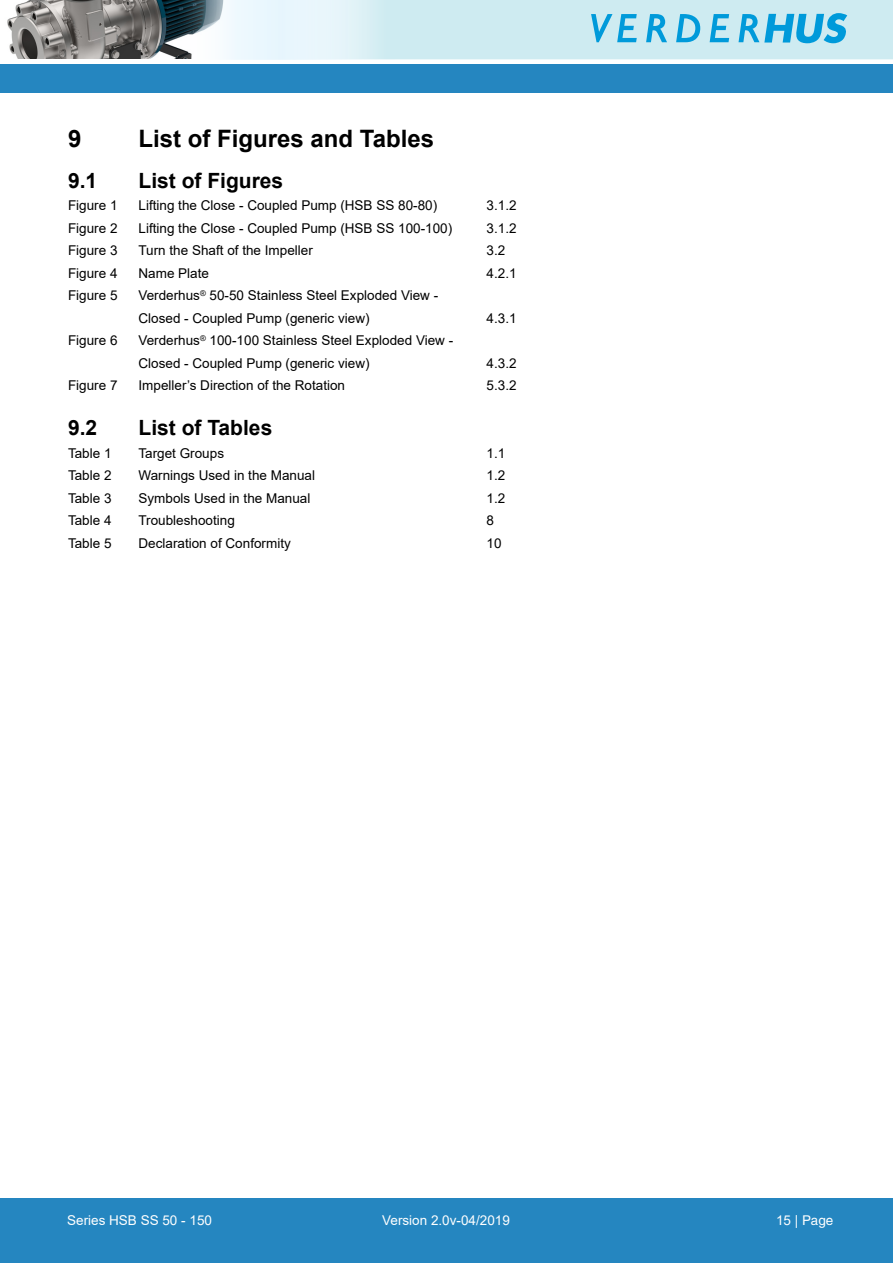
<style>
.page{position:relative;width:893px;height:1263px;background:#fff}
.page>*{position:absolute;margin:0;border:0;box-sizing:border-box;transform-origin:0 0}
.t1{font:700 24px "Arial";color:#000}
.t2{font:700 21px "Arial";color:#000}
.t3{font:13.5px "Arial";color:#000}
.t4{font:13.5px "Arial";color:#fff}
.t5{font:13.5px "FZHTJW GB1 0";color:#fff}
.s1{font-family:"Arial"}
</style>
<div class="page">
<div style="left:0;top:1198px;width:893px;height:65px;background:#2586c0"></div>
<div style="left:0;top:64px;width:893px;height:29px;background:#2586c0"></div>
<div style="left:259px;top:0;width:634px;height:59px;background:#ceebf1"></div>
<img style="left:7px;top:0;width:166px;height:59px">
<svg style="left:173px;top:0;width:197px;height:59px"></svg>
<svg style="left:591px;top:14px;width:46px;height:28px"></svg>
<svg style="left:646px;top:14px;width:21px;height:28px"></svg>
<svg style="left:676px;top:14px;width:24px;height:28px"></svg>
<svg style="left:710px;top:14px;width:19px;height:28px"></svg>
<svg style="left:738px;top:13px;width:109px;height:30px"></svg>
<p class="t1" style="left:68px;top:122px;width:15px">9</p>
<p class="t1" style="left:139px;top:122px;width:297px">List of Figures and Tables</p>
<p class="t2" style="left:68px;top:165px;width:31px">9.1</p>
<p class="t2" style="left:139px;top:165px;width:146px">List of Figures</p>
<p class="t3" style="left:68px;top:196px;width:51px">Figure 1</p>
<p class="t3" style="left:139px;top:196px;width:300px">Lifting the Close - Coupled Pump (HSB SS 80-80)</p>
<p class="t3" style="left:487px;top:196px;width:32px">3.1.2</p>
<p class="t3" style="left:68px;top:219px;width:51px">Figure 2</p>
<p class="t3" style="left:139px;top:219px;width:315px">Lifting the Close - Coupled Pump (HSB SS 100-100)</p>
<p class="t3" style="left:487px;top:219px;width:32px">3.1.2</p>
<p class="t3" style="left:68px;top:241px;width:51px">Figure 3</p>
<p class="t3" style="left:139px;top:241px;width:176px">Turn the Shaft of the Impeller</p>
<p class="t3" style="left:487px;top:241px;width:20px">3.2</p>
<p class="t3" style="left:68px;top:264px;width:51px">Figure 4</p>
<p class="t3" style="left:139px;top:264px;width:72px">Name Plate</p>
<p class="t3" style="left:487px;top:264px;width:32px">4.2.1</p>
<p class="t3" style="left:68px;top:286px;width:51px">Figure 5</p>
<p class="t3" style="left:139px;top:286px;width:301px">Verderhus<sup>®</sup> 50-50 Stainless Steel Exploded View -</p>
<p class="t3" style="left:139px;top:309px;width:233px">Closed - Coupled Pump (generic view)</p>
<p class="t3" style="left:487px;top:309px;width:32px">4.3.1</p>
<p class="t3" style="left:68px;top:331px;width:51px">Figure 6</p>
<p class="t3" style="left:139px;top:331px;width:316px">Verderhus<sup>®</sup> 100-100 Stainless Steel Exploded View -</p>
<p class="t3" style="left:139px;top:354px;width:233px">Closed - Coupled Pump (generic view)</p>
<p class="t3" style="left:487px;top:354px;width:32px">4.3.2</p>
<p class="t3" style="left:68px;top:376px;width:51px">Figure 7</p>
<p class="t3" style="left:139px;top:376px;width:208px">Impeller’s Direction of the Rotation</p>
<p class="t3" style="left:487px;top:376px;width:32px">5.3.2</p>
<p class="t2" style="left:68px;top:413px;width:31px">9.2</p>
<p class="t2" style="left:139px;top:413px;width:135px">List of Tables</p>
<p class="t3" style="left:68px;top:444px;width:45px">Table 1</p>
<p class="t3" style="left:139px;top:444px;width:87px">Target Groups</p>
<p class="t3" style="left:487px;top:444px;width:20px">1.1</p>
<p class="t3" style="left:68px;top:466px;width:45px">Table 2</p>
<p class="t3" style="left:139px;top:466px;width:178px">Warnings Used in the Manual</p>
<p class="t3" style="left:487px;top:466px;width:20px">1.2</p>
<p class="t3" style="left:68px;top:489px;width:45px">Table 3</p>
<p class="t3" style="left:139px;top:489px;width:173px">Symbols Used in the Manual</p>
<p class="t3" style="left:487px;top:489px;width:20px">1.2</p>
<p class="t3" style="left:68px;top:511px;width:45px">Table 4</p>
<p class="t3" style="left:139px;top:511px;width:98px">Troubleshooting</p>
<p class="t3" style="left:487px;top:511px;width:9px">8</p>
<p class="t3" style="left:68px;top:534px;width:45px">Table 5</p>
<p class="t3" style="left:139px;top:534px;width:154px">Declaration of Conformity</p>
<p class="t3" style="left:487px;top:534px;width:17px">10</p>
<p class="t4" style="left:67px;top:1211px;width:146px">Series HSB SS 50 - 150</p>
<p class="t4" style="left:382px;top:1211px;width:129px">Version 2.0v-04/2019</p>
<p class="t5" style="left:776px;top:1212px;width:59px"><span class="s1">15 |</span> Page</p>
</div>
